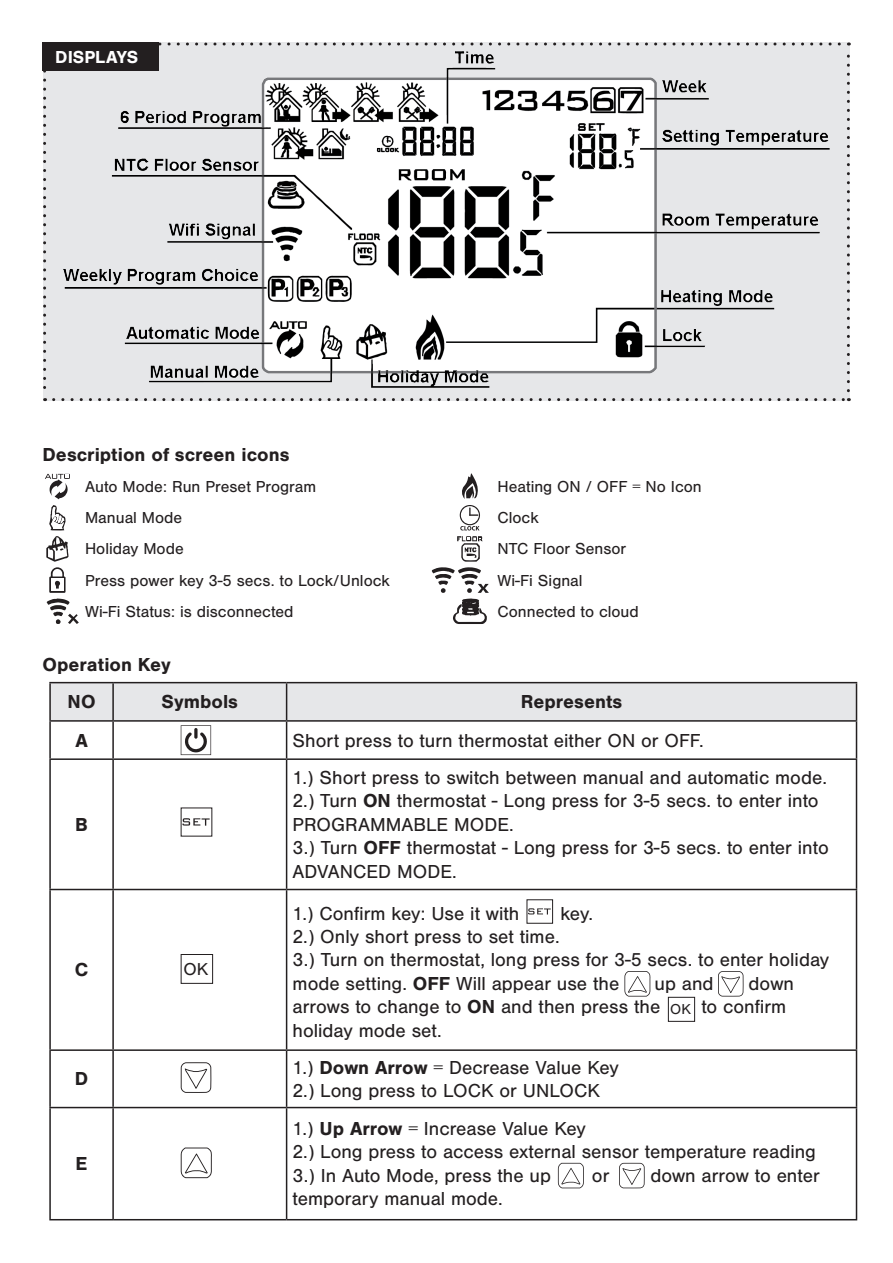
<style>
.page{position:relative;width:893px;height:1263px;background:#fff}
.page>*{position:absolute;margin:0;border:0;box-sizing:border-box;transform-origin:0 0}
.t1{font:19.5px/23.4px "Nimbus San";color:#231f20}
.t2{font:700 19.5px "Nimbus San";color:#231f20}
.t3{font:700 18px "Nimbus San";color:#fff}
.t4{font:17.85px "Nimbus San";color:#231f20}
.t5{font:16.5px "Nimbus San";color:#231f20}
.t6{font:14.85px "Nimbus San";color:#231f20}
.s1{font-weight:700}
</style>
<div class="page">
<div style="left:43px;top:43px;width:807px;height:358px;background:#e6e7e9"></div>
<svg style="left:43px;top:71px;width:3px;height:330px"></svg>
<svg style="left:54px;top:398px;width:795px;height:3px"></svg>
<svg style="left:847px;top:43px;width:3px;height:348px"></svg>
<svg style="left:159px;top:43px;width:680px;height:3px"></svg>
<img style="left:64px;top:51px;width:765px;height:337px">
<div style="left:43px;top:43px;width:116px;height:28px;background:#231f20"></div>
<svg style="left:45px;top:474px;width:25px;height:25px"></svg>
<svg style="left:46px;top:505px;width:33px;height:119px"></svg>
<svg style="left:462px;top:473px;width:16px;height:26px"></svg>
<svg style="left:460px;top:505px;width:20px;height:25px"></svg>
<svg style="left:432px;top:536px;width:57px;height:88px"></svg>
<hr style="left:49px;top:682px;width:64px;height:1px;background:#231f20">
<hr style="left:49px;top:683px;width:2px;height:37px;background:#231f20">
<hr style="left:113px;top:682px;width:174px;height:1px;background:#231f20">
<hr style="left:287px;top:682px;width:570px;height:1px;background:#231f20">
<hr style="left:856px;top:683px;width:1px;height:37px;background:#231f20">
<hr style="left:49px;top:720px;width:64px;height:2px;background:#231f20">
<hr style="left:49px;top:722px;width:2px;height:36px;background:#231f20">
<hr style="left:112px;top:722px;width:2px;height:36px;background:#231f20">
<hr style="left:287px;top:720px;width:570px;height:2px;background:#231f20">
<hr style="left:286px;top:722px;width:1px;height:36px;background:#231f20">
<hr style="left:856px;top:722px;width:1px;height:36px;background:#231f20">
<hr style="left:49px;top:758px;width:64px;height:2px;background:#231f20">
<hr style="left:49px;top:760px;width:2px;height:129px;background:#231f20">
<hr style="left:113px;top:758px;width:174px;height:2px;background:#231f20">
<hr style="left:112px;top:760px;width:2px;height:129px;background:#231f20">
<hr style="left:287px;top:758px;width:570px;height:2px;background:#231f20">
<hr style="left:286px;top:760px;width:1px;height:129px;background:#231f20">
<hr style="left:856px;top:760px;width:1px;height:129px;background:#231f20">
<hr style="left:49px;top:889px;width:64px;height:1px;background:#231f20">
<hr style="left:49px;top:890px;width:2px;height:159px;background:#231f20">
<hr style="left:113px;top:889px;width:174px;height:1px;background:#231f20">
<hr style="left:112px;top:890px;width:2px;height:159px;background:#231f20">
<hr style="left:287px;top:889px;width:570px;height:1px;background:#231f20">
<hr style="left:286px;top:890px;width:1px;height:159px;background:#231f20">
<hr style="left:856px;top:890px;width:1px;height:159px;background:#231f20">
<hr style="left:49px;top:1049px;width:64px;height:2px;background:#231f20">
<hr style="left:49px;top:1051px;width:2px;height:56px;background:#231f20">
<hr style="left:113px;top:1049px;width:174px;height:2px;background:#231f20">
<hr style="left:112px;top:1051px;width:2px;height:56px;background:#231f20">
<hr style="left:287px;top:1049px;width:570px;height:2px;background:#231f20">
<hr style="left:286px;top:1051px;width:1px;height:56px;background:#231f20">
<hr style="left:856px;top:1051px;width:1px;height:56px;background:#231f20">
<hr style="left:49px;top:1107px;width:64px;height:1px;background:#231f20">
<hr style="left:49px;top:1108px;width:2px;height:111px;background:#231f20">
<hr style="left:113px;top:1107px;width:174px;height:1px;background:#231f20">
<hr style="left:112px;top:1108px;width:2px;height:111px;background:#231f20">
<hr style="left:287px;top:1107px;width:570px;height:1px;background:#231f20">
<hr style="left:286px;top:1108px;width:1px;height:111px;background:#231f20">
<hr style="left:856px;top:1108px;width:1px;height:111px;background:#231f20">
<hr style="left:49px;top:1219px;width:64px;height:1px;background:#231f20">
<hr style="left:113px;top:1219px;width:174px;height:1px;background:#231f20">
<hr style="left:287px;top:1219px;width:570px;height:1px;background:#231f20">
<svg style="left:50px;top:683px;width:806px;height:72px"></svg>
<svg style="left:183px;top:818px;width:27px;height:8px"></svg>
<div style="left:181px;top:954px;width:32px;height:30px;border:1px solid #231f20"></div>
<svg style="left:529px;top:908px;width:22px;height:6px"></svg>
<svg style="left:718px;top:971px;width:25px;height:25px"></svg>
<svg style="left:624px;top:971px;width:26px;height:25px"></svg>
<div style="left:668px;top:997px;width:27px;height:25px;border:1px solid #231f20"></div>
<svg style="left:181px;top:1062px;width:30px;height:31px"></svg>
<svg style="left:181px;top:1147px;width:31px;height:31px"></svg>
<svg style="left:558px;top:1163px;width:26px;height:25px"></svg>
<svg style="left:619px;top:1163px;width:26px;height:25px"></svg>
<p class="t3" style="left:55px;top:47px;width:84px">DISPLAYS</p>
<p class="t2" style="left:43px;top:443px;width:248px">Description of screen icons</p>
<p class="t5" style="left:85px;top:477px;width:233px">Auto Mode: Run Preset Program</p>
<p class="t5" style="left:85px;top:509px;width:99px">Manual Mode</p>
<p class="t5" style="left:85px;top:540px;width:100px">Holiday Mode</p>
<p class="t5" style="left:85px;top:571px;width:306px">Press power key 3-5 secs. to Lock/Unlock</p>
<p class="t5" style="left:85px;top:602px;width:210px">Wi-Fi Status: is disconnected</p>
<p class="t2" style="left:43px;top:653px;width:130px">Operation Key</p>
<p class="t5" style="left:497px;top:477px;width:206px">Heating ON / OFF = No Icon</p>
<p class="t5" style="left:497px;top:509px;width:43px">Clock</p>
<p class="t5" style="left:497px;top:539px;width:130px">NTC Floor Sensor</p>
<p class="t5" style="left:497px;top:571px;width:87px">Wi-Fi Signal</p>
<p class="t5" style="left:497px;top:602px;width:143px">Connected to cloud</p>
<p class="t2" style="left:68px;top:691px;width:30px">NO</p>
<p class="t2" style="left:162px;top:691px;width:78px">Symbols</p>
<p class="t2" style="left:521px;top:691px;width:103px">Represents</p>
<p class="t2" style="left:75px;top:729px;width:14px">A</p>
<p class="t1" style="left:293px;top:729px;width:413px">Short press to turn thermostat either ON or OFF.</p>
<p class="t2" style="left:75px;top:813px;width:14px">B</p>
<p class="t2" style="left:75px;top:959px;width:15px">C</p>
<p class="t2" style="left:75px;top:1068px;width:15px">D</p>
<p class="t2" style="left:76px;top:1153px;width:13px">E</p>
<p class="t4" style="left:183px;top:959px;width:26px">OK</p>
<p class="t1" style="left:293px;top:766px;width:536px">1.) Short press to switch between manual and automatic mode.</p>
<p class="t1" style="left:293px;top:790px;width:527px">2.) Turn <span class="s1">ON</span> thermostat - Long press for 3-5 secs. to enter into<br>PROGRAMMABLE MODE.</p>
<p class="t1" style="left:293px;top:836px;width:538px">3.) Turn <span class="s1">OFF</span> thermostat - Long press for 3-5 secs. to enter into<br>ADVANCED MODE.</p>
<p class="t1" style="left:293px;top:902px;width:228px">1.) Confirm key: Use it with</p>
<p class="t1" style="left:560px;top:902px;width:34px">key.</p>
<p class="t1" style="left:293px;top:925px;width:269px">2.) Only short press to set time.</p>
<p class="t1" style="left:293px;top:948px;width:538px">3.) Turn on thermostat, long press for 3-5 secs. to enter holiday mode setting. <span class="s1">OFF</span> Will appear use the</p>
<p class="t1" style="left:654px;top:972px;width:61px">up and</p>
<p class="t1" style="left:749px;top:972px;width:47px">down</p>
<p class="t1" style="left:293px;top:995px;width:369px">arrows to change to <span class="s1">ON</span> and then press the</p>
<p class="t1" style="left:701px;top:995px;width:86px">to confirm</p>
<p class="t1" style="left:293px;top:1019px;width:151px">holiday mode set.</p>
<p class="t6" style="left:670px;top:1001px;width:22px">OK</p>
<p class="t1" style="left:293px;top:1056px;width:328px">1.) <span class="s1">Down Arrow</span> = Decrease Value Key</p>
<p class="t1" style="left:293px;top:1079px;width:309px">2.) Long press to LOCK or UNLOCK</p>
<p class="t1" style="left:293px;top:1117px;width:295px">1.) <span class="s1">Up Arrow</span> = Increase Value Key</p>
<p class="t1" style="left:293px;top:1140px;width:525px">2.) Long press to access external sensor temperature reading</p>
<p class="t1" style="left:293px;top:1164px;width:260px">3.) In Auto Mode, press the up</p>
<p class="t1" style="left:592px;top:1164px;width:19px">or</p>
<p class="t1" style="left:650px;top:1164px;width:171px">down arrow to enter</p>
<p class="t1" style="left:293px;top:1187px;width:212px">temporary manual mode.</p>
</div>
